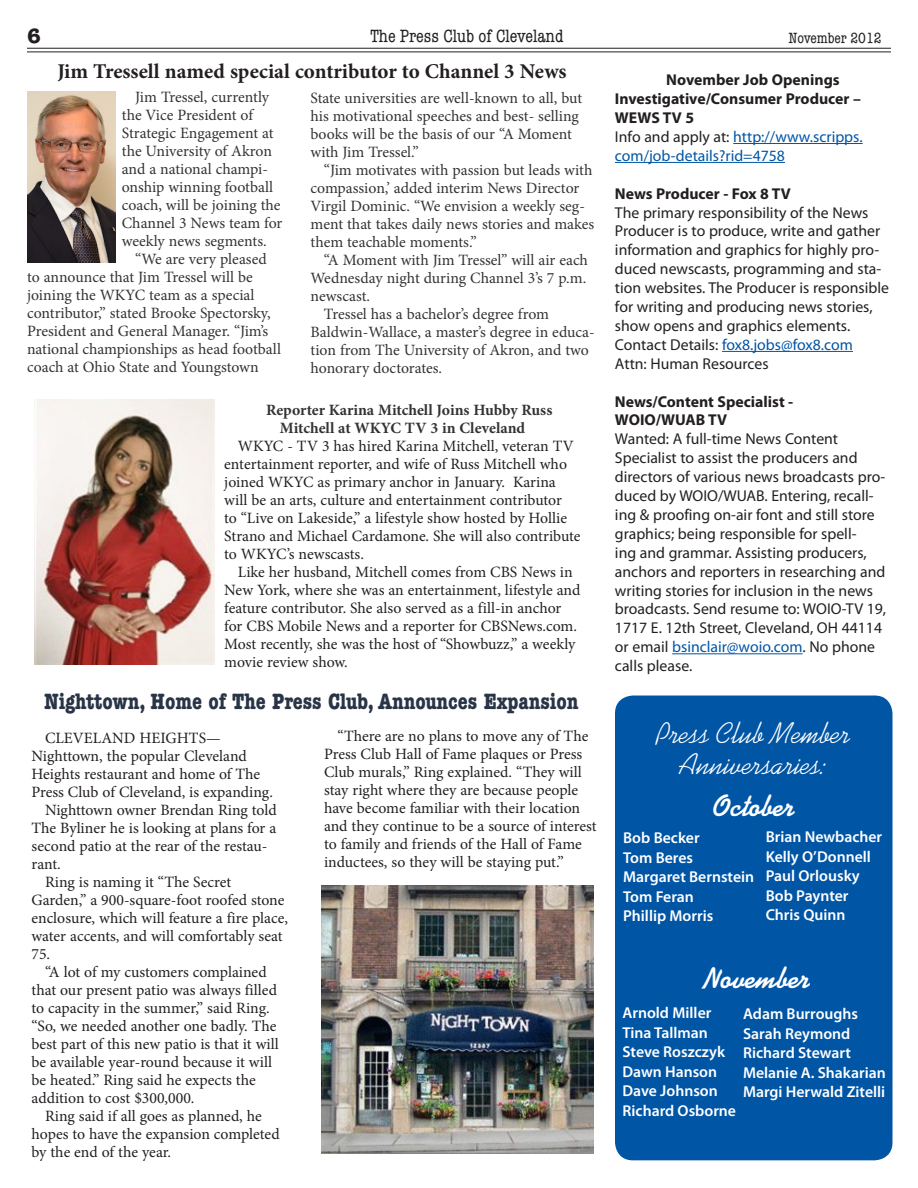
<style>
.page{position:relative;width:918px;height:1188px;background:#fff}
.page>*{position:absolute;margin:0;border:0;box-sizing:border-box;transform-origin:0 0}
.t1{font:30px/31.5px "Kaufmann";color:#fff;text-align:center}
.t2{font:700 30px "Kaufmann";color:#fff}
.t3{font:700 condensed 22.5px "American Typewriter";color:#293546}
.t4{font:700 21px "Minion Pro";color:#231f20}
.t5{font:700 21px "American Typewriter";color:#231f20}
.t6{font:condensed 18px "American Typewriter";color:#231f20}
.t7{font:15.75px/18px "Minion Pro";letter-spacing:-.005em;color:#231f20}
.t8{font:15.75px/18px "Minion Pro";color:#333}
.t9{font:15.75px/18.9px "Myriad Pro";color:#231f20}
.t10{font:600 15.75px/19.5px "Myriad Pro";color:#fff}
.t11{font:700 15.75px/18.9px "Myriad Pro";color:#231f20}
.t12{font:700 15.75px/18px "Minion Pro";color:#333}
.t13{font:condensed 15px "American Typewriter";color:#231f20}
.s1{font-weight:400}
.s2{font-weight:400;color:#0155a5}
.s3{color:#0155a5}
</style>
<div class="page">
<hr style="left:27px;top:48px;width:864px;height:1px;background:#231f20">
<hr style="left:27px;top:51px;width:864px;height:1px;background:#231f20">
<hr style="left:733px;top:143px;width:130px;height:1px;background:#0155a5">
<hr style="left:615px;top:162px;width:170px;height:1px;background:#0155a5">
<hr style="left:722px;top:351px;width:131px;height:1px;background:#0155a5">
<hr style="left:672px;top:653px;width:131px;height:1px;background:#0155a5">
<img style="left:27px;top:91px;width:88px;height:171px">
<img style="left:34px;top:399px;width:180px;height:265px">
<img style="left:321px;top:886px;width:273px;height:268px">
<div style="left:615px;top:696px;width:277px;height:464px;background:#0155a5;border-radius:18px"></div>
<h3 class="t5" style="left:27px;top:23px;width:15px">6</h3>
<p class="t6" style="left:370px;top:26px;width:195px">The Press Club of Cleveland</p>
<p class="t13" style="left:788px;top:29px;width:95px">November 2012</p>
<h3 class="t4" style="left:57px;top:56px;width:511px">Jim Tressell named special contributor to Channel 3 News</h3>
<p class="t8" style="left:135px;top:88px;width:135px">Jim Tressel, currently</p>
<p class="t8" style="left:122px;top:106px;width:133px">the Vice President of</p>
<p class="t8" style="left:122px;top:124px;width:153px">Strategic Engagement at</p>
<p class="t8" style="left:122px;top:142px;width:152px">the University of Akron</p>
<p class="t8" style="left:122px;top:160px;width:148px">and a national champi-</p>
<p class="t8" style="left:122px;top:178px;width:153px">onship winning football</p>
<p class="t8" style="left:122px;top:196px;width:160px">coach, will be joining the</p>
<p class="t8" style="left:122px;top:214px;width:162px">Channel 3 News team for</p>
<p class="t8" style="left:122px;top:232px;width:147px">weekly news segments.</p>
<p class="t8" style="left:135px;top:250px;width:133px">“We are very pleased</p>
<p class="t8" style="left:27px;top:268px;width:227px">to announce that Jim Tressel will be</p>
<p class="t8" style="left:27px;top:286px;width:229px">joining the WKYC team as a special</p>
<p class="t8" style="left:27px;top:304px;width:245px">contributor,” stated Brooke Spectorsky,</p>
<p class="t8" style="left:27px;top:322px;width:243px">President and General Manager. “Jim’s</p>
<p class="t8" style="left:27px;top:340px;width:256px">national championships as head football</p>
<p class="t8" style="left:27px;top:358px;width:233px">coach at Ohio State and Youngstown</p>
<p class="t8" style="left:311px;top:89px;width:273px">State universities are well-known to all, but his motivational speeches and best- selling books will be the basis of our “A Moment with Jim Tressel.”</p>
<p class="t8" style="left:311px;top:161px;width:285px;text-indent:13px">“Jim motivates with passion but leads with compassion,’ added interim News Director Virgil Dominic. “We envision a weekly seg&shy;ment that takes daily news stories and makes them teachable moments.”</p>
<p class="t8" style="left:324px;top:251px;width:266px">“A Moment with Jim Tressel” will air each</p>
<p class="t8" style="left:311px;top:269px;width:277px">Wednesday night during Channel 3’s 7 p.m.</p>
<p class="t8" style="left:311px;top:287px;width:61px">newscast.</p>
<p class="t8" style="left:324px;top:305px;width:227px">Tressel has a bachelor’s degree from</p>
<p class="t8" style="left:311px;top:323px;width:286px">Baldwin-Wallace, a master’s degree in educa-</p>
<p class="t8" style="left:311px;top:341px;width:280px">tion from The University of Akron, and two</p>
<p class="t8" style="left:311px;top:359px;width:133px">honorary doctorates.</p>
<p class="t12" style="left:280px;top:401px;width:274px;text-indent:-14px">Reporter Karina Mitchell Joins Hubby Russ<br>Mitchell at WKYC TV 3 in Cleveland</p>
<p class="t7" style="left:224px;top:437px;width:358px;text-indent:13px">WKYC - TV 3 has hired Karina Mitchell, veteran TV entertainment reporter, and wife of Russ Mitchell who joined WKYC as primary anchor in January. Karina will be an arts, culture and entertainment contributor<br>to “Live on Lakeside,” a lifestyle show hosted by Hollie Strano and Michael Cardamone. She will also contribute to WKYC’s newscasts.</p>
<p class="t7" style="left:224px;top:563px;width:358px;text-indent:13px">Like her husband, Mitchell comes from CBS News in New York, where she was an entertainment, lifestyle and feature contributor. She also served as a fill-in anchor for CBS Mobile News and a reporter for CBSNews.com.<br>Most recently, she was the host of “Showbuzz,” a weekly movie review show.</p>
<h2 class="t3" style="left:44px;top:688px;width:536px">Nighttown, Home of The Press Club, Announces Expansion</h2>
<p class="t11" style="left:615px;top:70px;width:249px;text-indent:51px">November Job Openings<br>Investigative/Consumer Producer –<br>WEWS TV 5<br><span class="s1">Info and apply at:</span> <span class="s2">http://www.scripps. com/job-details?rid=4758</span></p>
<p class="t11" style="left:615px;top:183px;width:177px">News Producer - Fox 8 TV</p>
<p class="t9" style="left:615px;top:203px;width:276px">The primary responsibility of the News Producer is to produce, write and gather information and graphics for highly pro&shy;duced newscasts, programming and sta&shy;tion websites. The Producer is responsible for writing and producing news stories, show opens and graphics elements.<br>Contact Details: <span class="s3">fox8.jobs@fox8.com<br></span>Attn: Human Resources</p>
<p class="t11" style="left:615px;top:391px;width:180px">News/Content Specialist -<br>WOIO/WUAB TV</p>
<p class="t9" style="left:615px;top:429px;width:273px">Wanted: A full-time News Content Specialist to assist the producers and directors of various news broadcasts pro&shy;duced by WOIO/WUAB. Entering, recall&shy;ing &amp; proofing on-air font and still store graphics; being responsible for spell-<br>ing and grammar. Assisting producers, anchors and reporters in researching and writing stories for inclusion in the news broadcasts. Send resume to: WOIO-TV 19, 1717 E. 12th Street, Cleveland, OH 44114 or email <span class="s3">bsinclair@woio.com</span>. No phone calls please.</p>
<p class="t7" style="left:45px;top:729px;width:177px">CLEVELAND HEIGHTS—</p>
<p class="t7" style="left:32px;top:747px;width:217px">Nighttown, the popular Cleveland</p>
<p class="t7" style="left:32px;top:765px;width:230px">Heights restaurant and home of The</p>
<p class="t7" style="left:32px;top:783px;width:243px">Press Club of Cleveland, is expanding.</p>
<p class="t7" style="left:45px;top:801px;width:233px">Nighttown owner Brendan Ring told</p>
<p class="t7" style="left:32px;top:819px;width:246px">The Byliner he is looking at plans for a</p>
<p class="t7" style="left:32px;top:837px;width:238px">second patio at the rear of the restau-</p>
<p class="t7" style="left:32px;top:855px;width:31px">rant.</p>
<p class="t7" style="left:45px;top:873px;width:188px">Ring is naming it “The Secret</p>
<p class="t7" style="left:32px;top:891px;width:255px">Garden,” a 900-square-foot roofed stone</p>
<p class="t7" style="left:32px;top:909px;width:258px">enclosure, which will feature a fire place,</p>
<p class="t7" style="left:32px;top:927px;width:253px">water accents, and will comfortably seat</p>
<p class="t7" style="left:32px;top:945px;width:20px">75.</p>
<p class="t7" style="left:45px;top:963px;width:223px">“A lot of my customers complained</p>
<p class="t7" style="left:32px;top:981px;width:247px">that our present patio was always filled</p>
<p class="t7" style="left:32px;top:999px;width:240px">to capacity in the summer,” said Ring.</p>
<p class="t7" style="left:32px;top:1017px;width:246px">“So, we needed another one badly. The</p>
<p class="t7" style="left:32px;top:1035px;width:249px">best part of this new patio is that it will</p>
<p class="t7" style="left:32px;top:1053px;width:242px">be available year-round because it will</p>
<p class="t7" style="left:32px;top:1071px;width:226px">be heated.” Ring said he expects the</p>
<p class="t7" style="left:32px;top:1089px;width:164px">addition to cost $300,000.</p>
<p class="t7" style="left:45px;top:1107px;width:218px">Ring said if all goes as planned, he</p>
<p class="t7" style="left:32px;top:1125px;width:250px">hopes to have the expansion completed</p>
<p class="t7" style="left:32px;top:1143px;width:141px">by the end of the year.</p>
<p class="t7" style="left:324px;top:727px;width:274px;text-indent:13px">“There are no plans to move any of The Press Club Hall of Fame plaques or Press Club murals,” Ring explained. “They will stay right where they are because people have become familiar with their location and they continue to be a source of interest to family and friends of the Hall of Fame inductees, so they will be staying put.”</p>
<h1 class="t1" style="left:657px;top:718px;width:195px">Press Club Member<br>Anniversaries:</h1>
<h1 class="t2" style="left:713px;top:788px;width:83px">October</h1>
<p class="t10" style="left:623px;top:828px;width:133px">Bob Becker<br>Tom Beres<br>Margaret Bernstein<br>Tom Feran<br>Phillip Morris</p>
<p class="t10" style="left:766px;top:827px;width:118px">Brian Newbacher<br>Kelly O’Donnell<br>Paul Orlousky<br>Bob Paynter<br>Chris Quinn</p>
<h1 class="t2" style="left:703px;top:960px;width:109px">November</h1>
<p class="t10" style="left:743px;top:1004px;width:144px">Adam Burroughs<br>Sarah Reymond<br>Richard Stewart<br>Melanie A. Shakarian<br>Margi Herwald Zitelli</p>
<p class="t10" style="left:622px;top:1003px;width:115px">Arnold Miller<br>Tina Tallman<br>Steve Roszczyk<br>Dawn Hanson<br>Dave Johnson<br>Richard Osborne</p>
</div>
